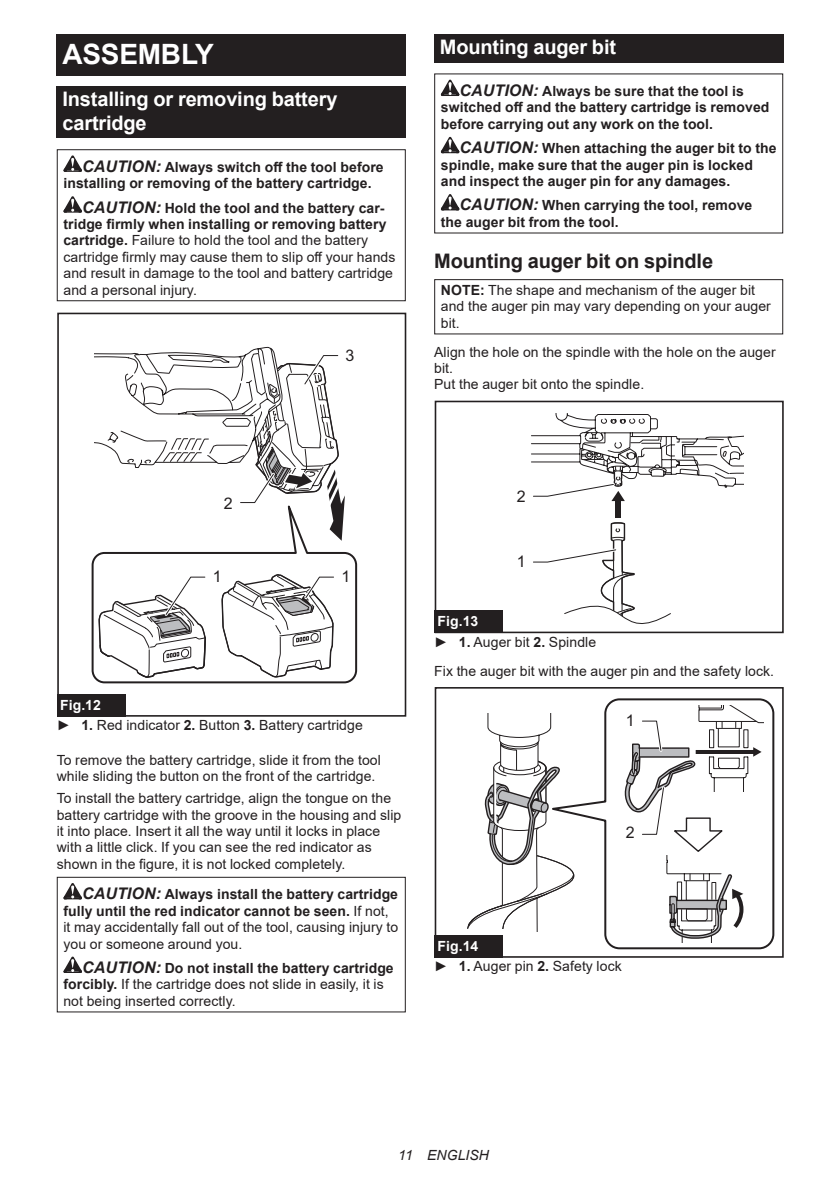
<style>
.page{position:relative;width:840px;height:1191px;background:#fff}
.page>*{position:absolute;margin:0;border:0;box-sizing:border-box;transform-origin:0 0}
.t1{font:700 28px "Arial";letter-spacing:-.01em;color:#fff}
.t2{font:700 20px/23.4px "Arial";letter-spacing:-.01em;color:#fff}
.t3{font:700 20px "Arial";letter-spacing:-.01em;color:#231f20}
.t4{font:16px "Arial";color:#231f20}
.t5{font:14px/16.4px "Arial";letter-spacing:.005em;color:#231f20}
.t6{font:700 14px/16.4px "Arial";letter-spacing:.005em;color:#231f20}
.t7{font:italic 14px "Arial";letter-spacing:.005em;color:#231f20}
.s1{font-style:italic;font-size:16px}
.s2{font-weight:700;font-style:italic;font-size:16px}
.s3{font-weight:700}
.s4{font-weight:700;color:#fff}
</style>
<div class="page">
<div style="left:57px;top:34px;width:348px;height:41px;background:#231f20"></div>
<div style="left:57px;top:86px;width:348px;height:52px;background:#231f20"></div>
<svg style="left:63px;top:155px;width:19px;height:17px"></svg>
<svg style="left:63px;top:196px;width:19px;height:17px"></svg>
<div style="left:57px;top:149px;width:348px;height:152px;border:1px solid #231f20"></div>
<svg style="left:91px;top:553px;width:267px;height:130px"></svg>
<div style="left:57px;top:313px;width:349px;height:403px;border:2px solid #231f20"></div>
<svg style="left:95px;top:347px;width:254px;height:369px"></svg>
<div style="left:57px;top:694px;width:68px;height:22px;background:#231f20"></div>
<svg style="left:63px;top:883px;width:19px;height:16px"></svg>
<svg style="left:63px;top:956px;width:19px;height:17px"></svg>
<div style="left:57px;top:876px;width:348px;height:136px;border:1px solid #231f20"></div>
<div style="left:434px;top:34px;width:348px;height:29px;background:#231f20"></div>
<svg style="left:440px;top:80px;width:19px;height:16px"></svg>
<svg style="left:440px;top:137px;width:19px;height:16px"></svg>
<svg style="left:440px;top:194px;width:19px;height:16px"></svg>
<div style="left:434px;top:279px;width:348px;height:55px;border:1px solid #231f20"></div>
<div style="left:615px;top:497px;width:5px;height:20px;background:#231f20"></div>
<div style="left:434px;top:401px;width:349px;height:232px;border:2px solid #231f20"></div>
<svg style="left:530px;top:522px;width:141px;height:111px"></svg>
<svg style="left:531px;top:413px;width:212px;height:88px"></svg>
<div style="left:434px;top:610px;width:68px;height:23px;background:#231f20"></div>
<svg style="left:467px;top:713px;width:74px;height:219px"></svg>
<svg style="left:541px;top:698px;width:233px;height:252px"></svg>
<div style="left:434px;top:929px;width:74px;height:28px;background:#fff"></div>
<div style="left:434px;top:687px;width:349px;height:270px;border:2px solid #231f20"></div>
<svg style="left:623px;top:706px;width:139px;height:236px"></svg>
<div style="left:434px;top:935px;width:68px;height:22px;background:#231f20"></div>
<h1 class="t1" style="left:62px;top:34px;width:153px">ASSEMBLY</h1>
<h2 class="t2" style="left:62px;top:88px;width:276px">Installing or removing battery cartridge</h2>
<p class="t6" style="left:63px;top:159px;width:321px;text-indent:19px"><span class="s1">CAUTION:</span> Always switch off the tool before installing or removing of the battery cartridge.</p>
<p class="t5" style="left:63px;top:199px;width:333px;text-indent:19px"><span class="s2">CAUTION:</span> <span class="s3">Hold the tool and the battery car&shy;tridge firmly when installing or removing battery cartridge.</span> Failure to hold the tool and the battery cartridge firmly may cause them to slip off your hands and result in damage to the tool and battery cartridge and a personal injury.</p>
<p class="t4" style="left:345px;top:344px;width:10px">3</p>
<h2 class="t2" style="left:439px;top:36px;width:178px">Mounting auger bit</h2>
<p class="t6" style="left:440px;top:83px;width:330px;text-indent:19px"><span class="s1">CAUTION:</span> Always be sure that the tool is switched off and the battery cartridge is removed before carrying out any work on the tool.</p>
<p class="t6" style="left:440px;top:140px;width:337px;text-indent:19px"><span class="s1">CAUTION:</span> When attaching the auger bit to the spindle, make sure that the auger pin is locked and inspect the auger pin for any damages.</p>
<p class="t6" style="left:440px;top:197px;width:313px;text-indent:19px"><span class="s1">CAUTION:</span> When carrying the tool, remove the auger bit from the tool.</p>
<h2 class="t3" style="left:434px;top:247px;width:280px">Mounting auger bit on spindle</h2>
<p class="t5" style="left:440px;top:282px;width:331px"><span class="s3">NOTE:</span> The shape and mechanism of the auger bit and the auger pin may vary depending on your auger bit.</p>
<p class="t5" style="left:434px;top:343px;width:343px">Align the hole on the spindle with the hole on the auger bit.<br>Put the auger bit onto the spindle.</p>
<p class="t4" style="left:224px;top:492px;width:10px">2</p>
<p class="t4" style="left:213px;top:566px;width:10px">1</p>
<p class="t4" style="left:341px;top:566px;width:10px">1</p>
<p class="t5" style="left:57px;top:695px;width:307px;line-height:20.2px"><span class="s4">Fig.12<br></span>► <span class="s3">1.</span> Red indicator <span class="s3">2.</span> Button <span class="s3">3.</span> Battery cartridge</p>
<p class="t5" style="left:57px;top:751px;width:325px">To remove the battery cartridge, slide it from the tool while sliding the button on the front of the cartridge.</p>
<p class="t5" style="left:57px;top:790px;width:346px">To install the battery cartridge, align the tongue on the battery cartridge with the groove in the housing and slip it into place. Insert it all the way until it locks in place with a little click. If you can see the red indicator as shown in the figure, it is not locked completely.</p>
<p class="t5" style="left:63px;top:886px;width:336px;text-indent:19px"><span class="s2">CAUTION:</span> <span class="s3">Always install the battery cartridge fully until the red indicator cannot be seen.</span> If not, it may accidentally fall out of the tool, causing injury to you or someone around you.</p>
<p class="t5" style="left:63px;top:959px;width:331px;text-indent:19px"><span class="s2">CAUTION:</span> <span class="s3">Do not install the battery cartridge forcibly.</span> If the cartridge does not slide in easily, it is not being inserted correctly.</p>
<p class="t4" style="left:516px;top:485px;width:10px">2</p>
<p class="t4" style="left:516px;top:551px;width:10px">1</p>
<p class="t5" style="left:434px;top:611px;width:163px;line-height:20.2px"><span class="s4">Fig.13<br></span>► <span class="s3">1.</span> Auger bit <span class="s3">2.</span> Spindle</p>
<p class="t5" style="left:434px;top:662px;width:341px">Fix the auger bit with the auger pin and the safety lock.</p>
<p class="t4" style="left:625px;top:710px;width:10px">1</p>
<p class="t4" style="left:625px;top:821px;width:10px">2</p>
<p class="t5" style="left:434px;top:936px;width:189px;line-height:20.2px"><span class="s4">Fig.14<br></span>► <span class="s3">1.</span> Auger pin <span class="s3">2.</span> Safety lock</p>
<p class="t7" style="left:398px;top:1146px;width:92px">11 ENGLISH</p>
</div>
